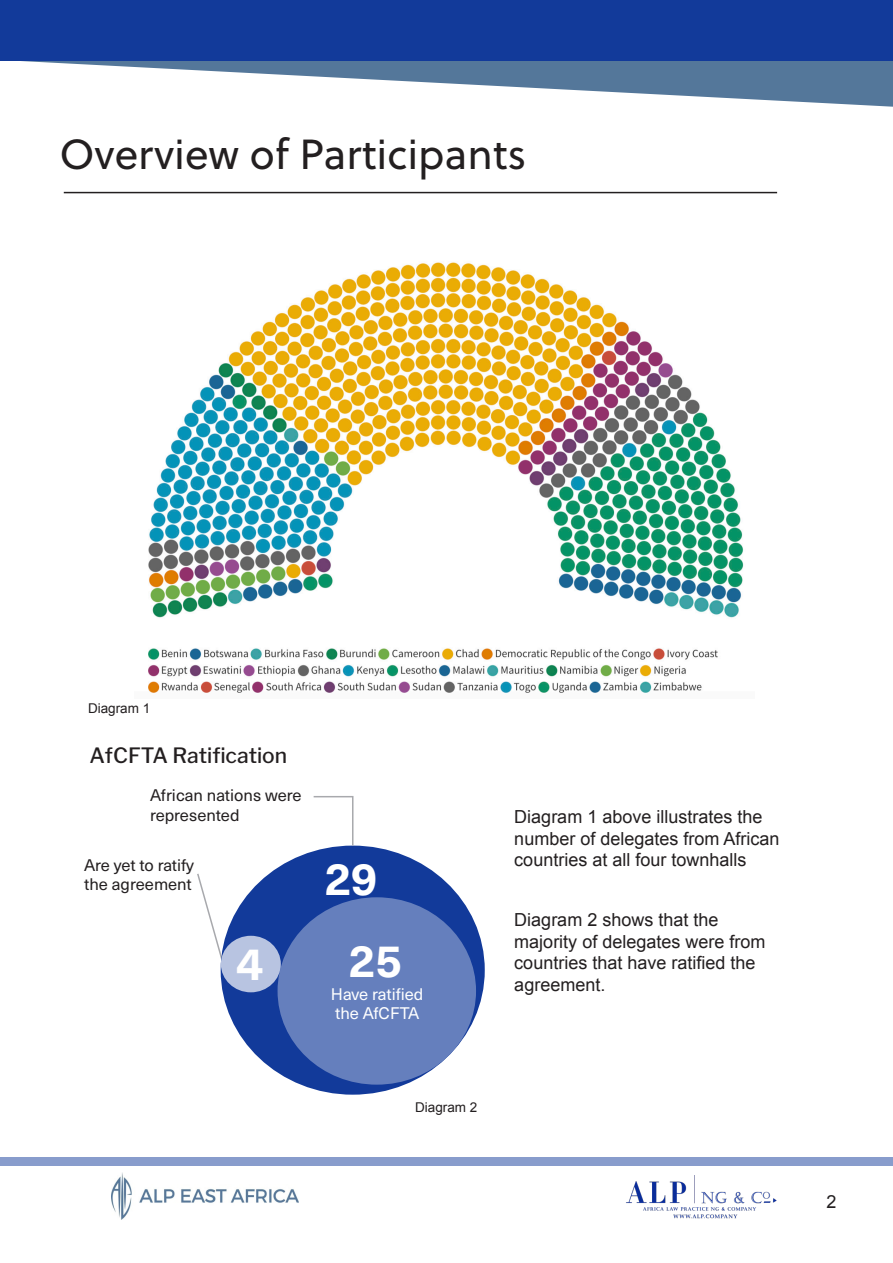
<style>
.page{position:relative;width:893px;height:1263px;background:#fff}
.page>*{position:absolute;margin:0;border:0;box-sizing:border-box;transform-origin:0 0}
.t1{font:700 45px "Neue Haas Unica W1 G";color:#fff}
.t2{font:42px "Soleil";color:#231f20}
.t3{font:500 21px "Libre Franklin";color:#231f20}
.t4{font:18px/21.6px "Arial";color:#231f20}
.t5{font:16.5px/19.8px "Neue Haas Unica W1 G";color:#231f20}
.t6{font:16.5px "Neue Haas Unica W1 G";color:#fff}
.t7{font:13.5px "Arial";color:#231f20}
</style>
<div class="page">
<img style="left:148px;top:262px;width:596px;height:431px">
<div style="left:0;top:1157px;width:893px;height:8px;background:#889ccc"></div>
<img style="left:112px;top:1172px;width:187px;height:47px">
<img style="left:626px;top:1175px;width:151px;height:44px">
<svg style="left:2px;top:60px;width:891px;height:47px"></svg>
<div style="left:0;top:0;width:893px;height:60px;background:#123a9a"></div>
<hr style="left:64px;top:192px;width:713px;height:1px;background:#231f20">
<svg style="left:197px;top:873px;width:31px;height:104px"></svg>
<hr style="left:314px;top:796px;width:38px;height:1px;background:#a8a9ad">
<div style="left:221px;top:845px;width:264px;height:250px;background:#123a9a;border-radius:50%"></div>
<div style="left:278px;top:897px;width:198px;height:188px;background:#657fbd;border-radius:50%"></div>
<div style="left:221px;top:936px;width:60px;height:56px;background:#b8c4e1;border-radius:50%"></div>
<hr style="left:352px;top:796px;width:1px;height:49px;background:#a8a9ad">
<p class="t2" style="left:59px;top:124px;width:469px">Overview of Participants</p>
<p class="t7" style="left:88px;top:699px;width:64px">Diagram 1</p>
<p class="t3" style="left:89px;top:742px;width:199px">AfCFTA Ratification</p>
<p class="t5" style="left:150px;top:784px;width:153px">African nations were represented</p>
<p class="t5" style="left:84px;top:854px;width:111px">Are yet to ratify the agreement</p>
<p class="t1" style="left:324px;top:844px;width:55px">29</p>
<p class="t1" style="left:236px;top:930px;width:28px">4</p>
<p class="t1" style="left:349px;top:926px;width:55px">25</p>
<p class="t6" style="left:331px;top:981px;width:94px">Have ratified</p>
<p class="t6" style="left:335px;top:1001px;width:86px">the AfCFTA</p>
<p class="t7" style="left:415px;top:1098px;width:64px">Diagram 2</p>
<p class="t4" style="left:514px;top:806px;width:267px">Diagram 1 above illustrates the number of delegates from African countries at all four townhalls</p>
<p class="t4" style="left:514px;top:909px;width:253px">Diagram 2 shows that the majority of delegates were from countries that have ratified the agreement.</p>
<p class="t4" style="left:826px;top:1191px;width:12px">2</p>
</div>
